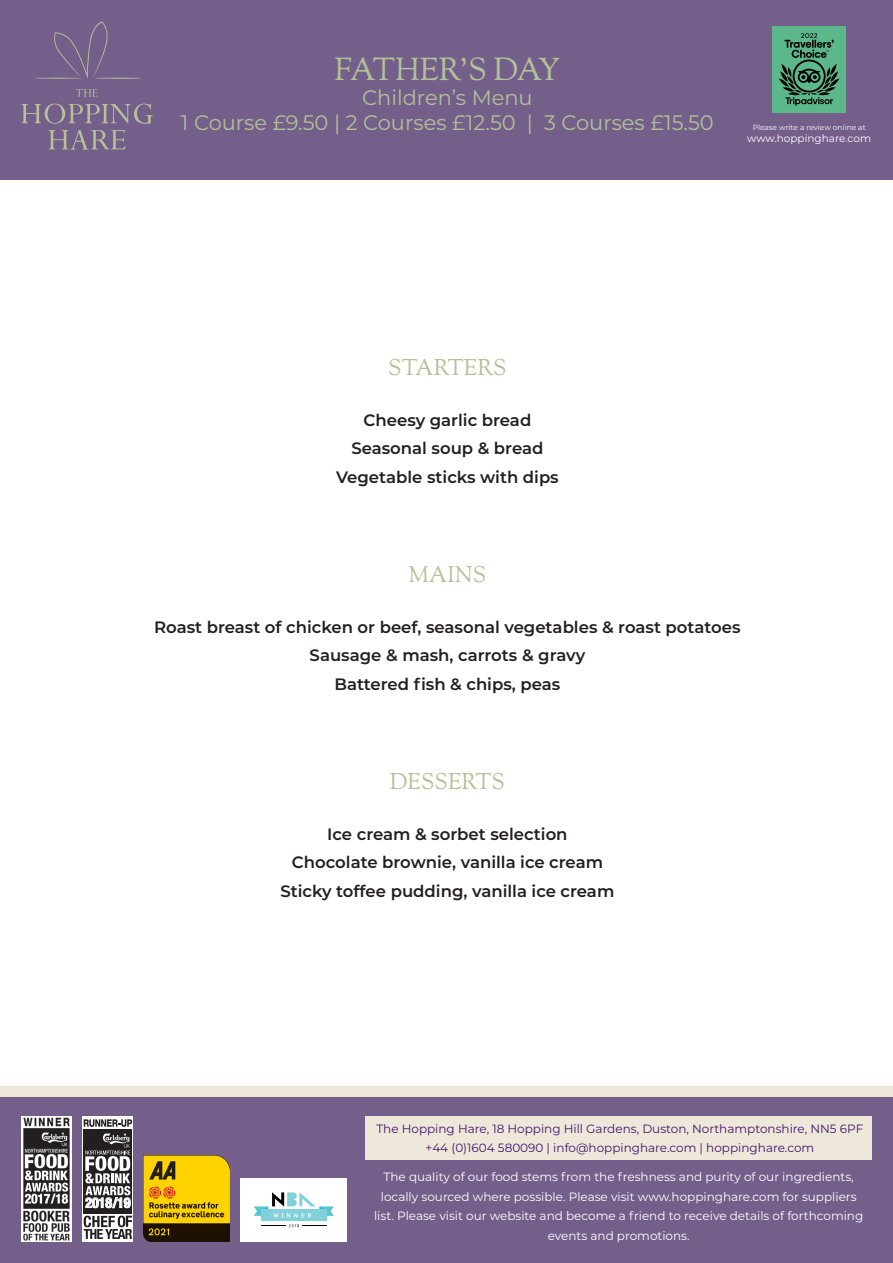
<style>
.page{position:relative;width:893px;height:1263px;background:#fff}
.page>*{position:absolute;margin:0;border:0;box-sizing:border-box;transform-origin:0 0}
.t1{font:31.5px "Sorts Mill Goudy";letter-spacing:-.05em;color:#b1c296}
.t2{font:22.5px "Sorts Mill Goudy";color:#b1c296}
.t3{font:21px "Montserrat";color:#b1c296}
.t4{font:600 16.5px "Montserrat";color:#231f20}
.t5{font:700 condensed 13.8px "Helvetica Neue";color:#fff}
.t6{font:12px/19.5px "Montserrat";color:#fff;text-align:center}
.t7{font:12px "Montserrat";color:#44146b}
.t8{font:10.5px "Montserrat";color:#fff}
.t9{font:7.5px "Montserrat";color:#fff}
</style>
<div class="page">
<div style="left:0;top:1086px;width:893px;height:11px;background:#eee8db"></div>
<div style="left:0;top:1097px;width:893px;height:166px;background:#745f8b"></div>
<div style="left:366px;top:1116px;width:506px;height:44px;background:#eee8db"></div>
<img style="left:21px;top:1116px;width:51px;height:125px">
<div style="left:83px;top:1116px;width:50px;height:125px;background:#fff"></div>
<div style="left:83px;top:1118px;width:50px;height:122px;background:linear-gradient(to right,#fff,#fff)"></div>
<div style="left:84px;top:1129px;width:48px;height:84px;background:#231f20"></div>
<svg style="left:85px;top:1133px;width:45px;height:62px"></svg>
<svg style="left:84px;top:1216px;width:48px;height:23px"></svg>
<svg style="left:84px;top:1119px;width:48px;height:8px"></svg>
<div style="left:241px;top:1178px;width:106px;height:64px;background:#fff"></div>
<svg style="left:254px;top:1192px;width:80px;height:35px"></svg>
<img style="left:143px;top:1155px;width:87px;height:87px">
<div style="left:1px;top:0;width:892px;height:180px;background:#745f8b"></div>
<svg style="left:34px;top:21px;width:107px;height:58px"></svg>
<svg style="left:21px;top:104px;width:132px;height:20px"></svg>
<svg style="left:49px;top:130px;width:77px;height:20px"></svg>
<svg style="left:76px;top:89px;width:22px;height:8px"></svg>
<svg style="left:772px;top:26px;width:74px;height:87px;background:#4a9571"></svg>
<svg style="left:784px;top:33px;width:50px;height:18px"></svg>
<p class="t1" style="left:334px;top:50px;width:227px">FATHER’S DAY</p>
<p class="t3" style="left:362px;top:83px;width:172px">Children’s Menu</p>
<p class="t3" style="left:181px;top:108px;width:534px">1 Course £9.50 | 2 Courses £12.50 | 3 Courses £15.50</p>
<p class="t9" style="left:753px;top:122px;width:115px">Please write a review online at</p>
<p class="t8" style="left:747px;top:132px;width:125px">www.hoppinghare.com</p>
<p class="t2" style="left:388px;top:353px;width:120px">STARTERS</p>
<p class="t4" style="left:363px;top:408px;width:169px">Cheesy garlic bread</p>
<p class="t4" style="left:351px;top:437px;width:194px">Seasonal soup &amp; bread</p>
<p class="t4" style="left:336px;top:465px;width:224px">Vegetable sticks with dips</p>
<p class="t2" style="left:409px;top:560px;width:79px">MAINS</p>
<p class="t4" style="left:154px;top:615px;width:588px">Roast breast of chicken or beef, seasonal vegetables &amp; roast potatoes</p>
<p class="t4" style="left:310px;top:644px;width:277px">Sausage &amp; mash, carrots &amp; gravy</p>
<p class="t4" style="left:335px;top:672px;width:227px">Battered fish &amp; chips, peas</p>
<p class="t2" style="left:390px;top:767px;width:117px">DESSERTS</p>
<p class="t4" style="left:327px;top:822px;width:242px">Ice cream &amp; sorbet selection</p>
<p class="t4" style="left:292px;top:851px;width:313px">Chocolate brownie, vanilla ice cream</p>
<p class="t4" style="left:280px;top:879px;width:335px">Sticky toffee pudding, vanilla ice cream</p>
<p class="t5" style="left:85px;top:1191px;width:47px">2018/19</p>
<p class="t7" style="left:376px;top:1120px;width:488px">The Hopping Hare, 18 Hopping Hill Gardens, Duston, Northamptonshire, NN5 6PF</p>
<p class="t7" style="left:425px;top:1139px;width:390px">+44 (0)1604 580090 | info@hoppinghare.com | hoppinghare.com</p>
<p class="t6" style="left:374px;top:1166px;width:491px">The quality of our food stems from the freshness and purity of our ingredients, locally sourced where possible. Please visit www.hoppinghare.com for suppliers list. Please visit our website and become a friend to receive details of forthcoming events and promotions.</p>
</div>
